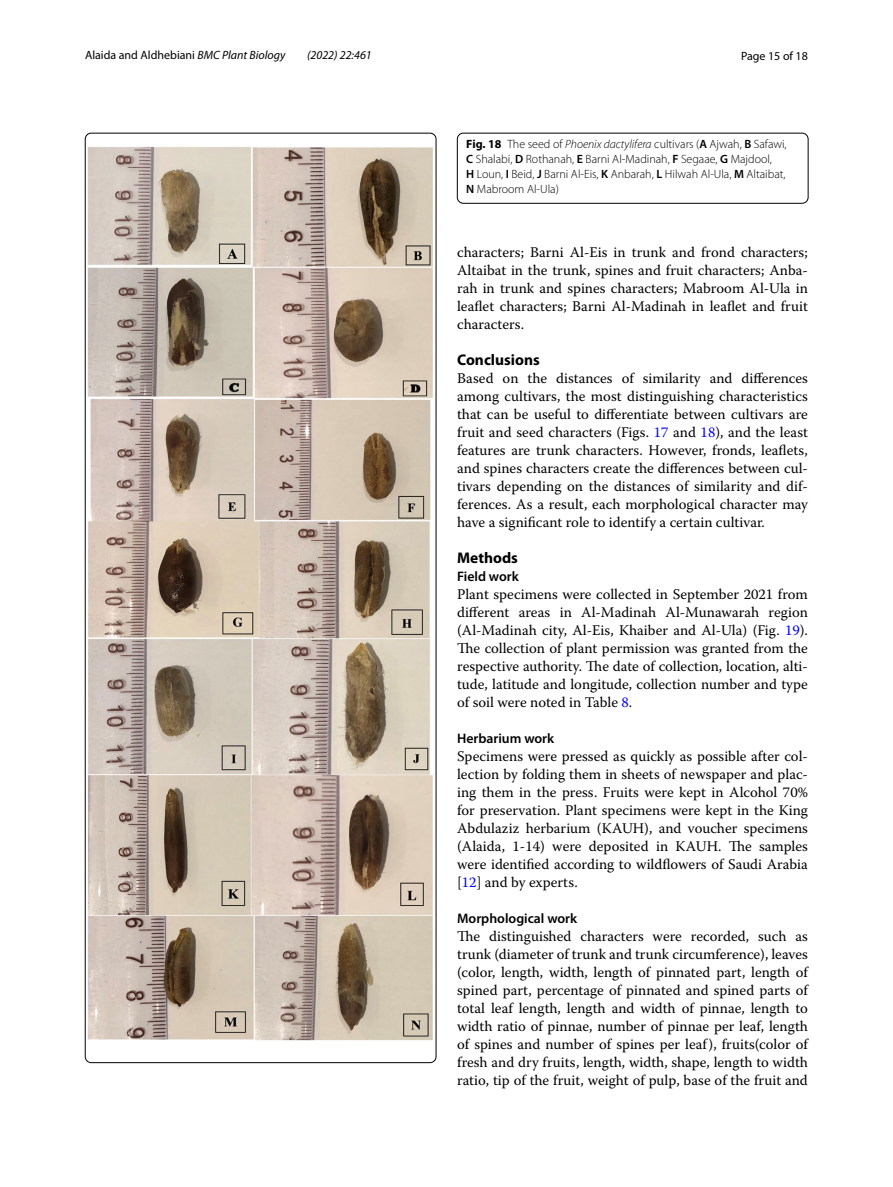
<style>
.page{position:relative;width:893px;height:1187px;background:#fff}
.page>*{position:absolute;margin:0;border:0;box-sizing:border-box;transform-origin:0 0}
.t1{font:700 15.45px "Myriad Pro";color:#000}
.t2{font:14.7px/18px "Warnock Pro";color:#000;text-align:justify}
.t3{font:600 13.8px "Myriad Pro";color:#000}
.t4{font:300 12px/15px "Myriad Pro";color:#000}
.t5{font:12px "Myriad Pro";color:#000}
.t6{font:italic 12px "Myriad Pro";color:#000}
.s1{font-style:italic}
.s2{font-weight:700}
.s3{font-weight:600}
.s4{color:#00f}
</style>
<div class="page">
<img style="left:88px;top:147px;width:345px;height:893px">
<div style="left:457px;top:133px;width:351px;height:70px;border:1px solid #000;border-radius:6px"></div>
<p class="t5" style="left:85px;top:48px;width:202px">Alaida and Aldhebiani <span class="s1">BMC Plant Biology</span></p>
<p class="t6" style="left:307px;top:48px;width:66px">(2022) 22:461</p>
<p class="t5" style="left:741px;top:48px;width:68px">Page 15 of 18</p>
<p class="t4" style="left:466px;top:137px;width:322px"><span class="s2">Fig. 18</span> The seed of <span class="s1">Phoenix dactylifera</span> cultivars (<span class="s3">A</span> Ajwah, <span class="s3">B</span> Safawi, <span class="s3">C</span> Shalabi, <span class="s3">D</span> Rothanah, <span class="s3">E</span> Barni Al-Madinah, <span class="s3">F</span> Segaae, <span class="s3">G</span> Majdool,<br><span class="s3">H</span> Loun, <span class="s3">I</span> Beid, <span class="s3">J</span> Barni Al-Eis, <span class="s3">K</span> Anbarah, <span class="s3">L</span> Hilwah Al-Ula, <span class="s3">M</span> Altaibat, <span class="s3">N</span> Mabroom Al-Ula)</p>
<p class="t2" style="left:457px;top:242px;width:352px">characters; Barni Al-Eis in trunk and frond characters; Altaibat in the trunk, spines and fruit characters; Anba&shy;rah in trunk and spines characters; Mabroom Al-Ula in leaflet characters; Barni Al-Madinah in leaflet and fruit characters.</p>
<p class="t1" style="left:457px;top:349px;width:84px">Conclusions</p>
<p class="t2" style="left:457px;top:368px;width:352px">Based on the distances of similarity and differences among cultivars, the most distinguishing characteristics that can be useful to differentiate between cultivars are fruit and seed characters (Figs. <span class="s4">17</span> and <span class="s4">18</span>), and the least features are trunk characters. However, fronds, leaflets, and spines characters create the differences between cul&shy;tivars depending on the distances of similarity and dif&shy;ferences. As a result, each morphological character may have a significant role to identify a certain cultivar.</p>
<p class="t1" style="left:457px;top:547px;width:62px">Methods</p>
<p class="t3" style="left:457px;top:567px;width:63px">Field work</p>
<p class="t2" style="left:457px;top:584px;width:352px">Plant specimens were collected in September 2021 from different areas in Al-Madinah Al-Munawarah region (Al-Madinah city, Al-Eis, Khaiber and Al-Ula) (Fig. <span class="s4">19</span>).<br>The collection of plant permission was granted from the respective authority. The date of collection, location, alti&shy;tude, latitude and longitude, collection number and type of soil were noted in Table <span class="s4">8</span>.</p>
<p class="t3" style="left:457px;top:729px;width:99px">Herbarium work</p>
<p class="t2" style="left:457px;top:746px;width:352px">Specimens were pressed as quickly as possible after col&shy;lection by folding them in sheets of newspaper and plac&shy;ing them in the press. Fruits were kept in Alcohol 70% for preservation. Plant specimens were kept in the King Abdulaziz herbarium (KAUH), and voucher specimens (Alaida, 1-14) were deposited in KAUH. The samples were identified according to wildflowers of Saudi Arabia [<span class="s4">12</span>] and by experts.</p>
<p class="t3" style="left:457px;top:909px;width:122px">Morphological work</p>
<p class="t2" style="left:457px;top:926px;width:352px">The distinguished characters were recorded, such as trunk (diameter of trunk and trunk circumference), leaves (color, length, width, length of pinnated part, length of spined part, percentage of pinnated and spined parts of total leaf length, length and width of pinnae, length to width ratio of pinnae, number of pinnae per leaf, length of spines and number of spines per leaf), fruits(color of fresh and dry fruits, length, width, shape, length to width ratio, tip of the fruit, weight of pulp, base of the fruit and</p>
</div>
